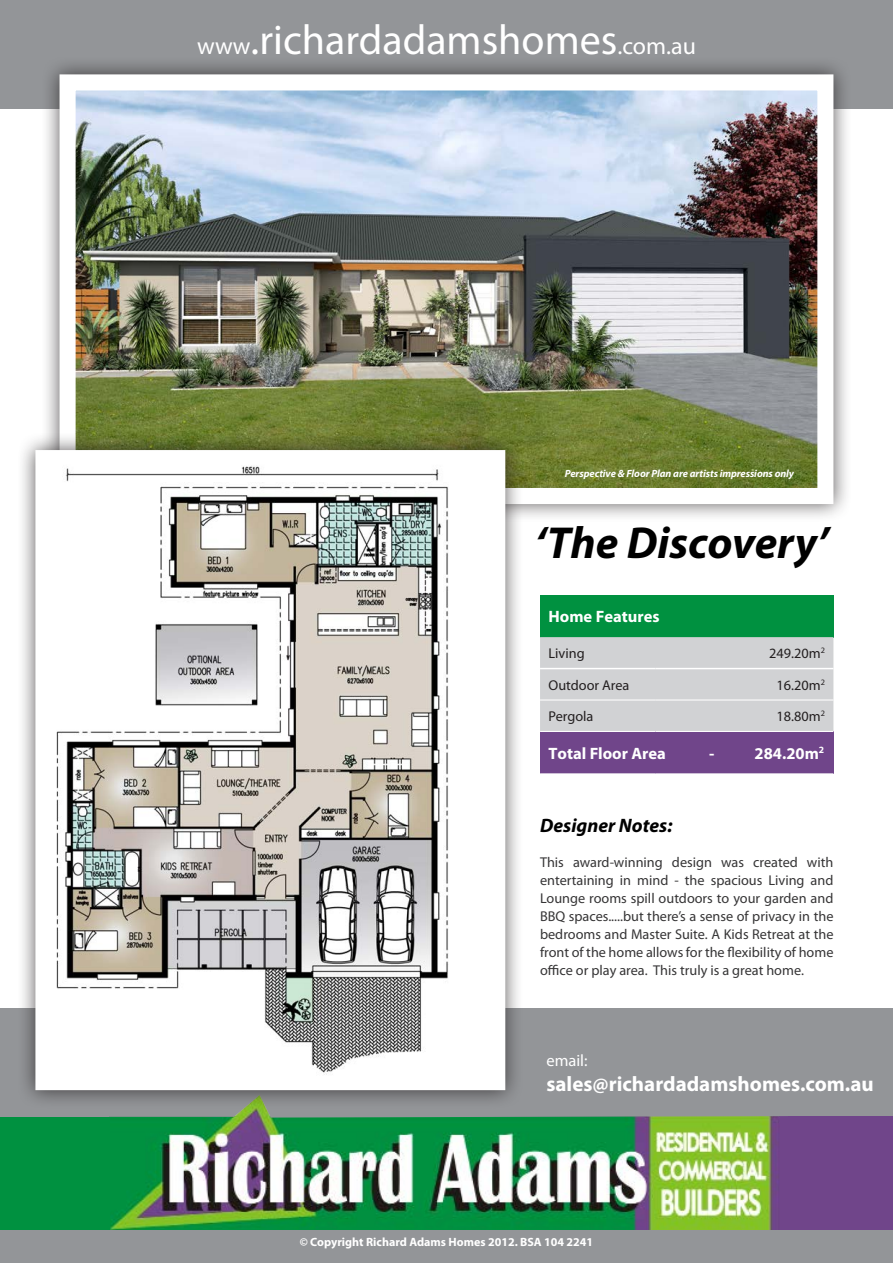
<style>
.page{position:relative;width:893px;height:1263px;background:#fff}
.page>*{position:absolute;margin:0;border:0;box-sizing:border-box;transform-origin:0 0}
.Home_Design_NAME{font:italic 700 45px "Myriad Pro";color:#000}
.t1{font:42px "Myriad Pro";color:#fff}
.t2{font:700 21px "Myriad Pro";color:#fff}
.Home_Features_Headin{font:italic 700 19.5px "Myriad Pro";color:#000}
.Table_Headings{font:700 16.5px "Myriad Pro";color:#fff}
.t3{font:16.5px "Myriad Pro";color:#fff}
.Home_Features_Body_T{font:14.25px/18px "Myriad Pro";color:#363536;text-align:justify}
.Table_Body_Copy{font:14.25px "Myriad Pro";color:#231f20}
.t4{font:700 12px "Myriad Pro";color:#fff}
.t5{font:italic 700 10.5px "Myriad Pro";letter-spacing:-.01em;color:#fff}
.s1{font-size:24px}
</style>
<div class="page">
<div style="left:0;top:1008px;width:893px;height:255px;background:#939598"></div>
<div style="left:0;top:0;width:893px;height:108px;background:#939598"></div>
<img style="left:110px;top:1117px;width:670px;height:112px">
<div style="left:0;top:1117px;width:110px;height:112px;background:#009140"></div>
<div style="left:780px;top:1116px;width:113px;height:113px;background:#70458a"></div>
<svg style="left:109px;top:1109px;width:671px;height:8px"></svg>
<div style="left:41px;top:56px;width:811px;height:467px;background:#231f20;opacity:.75"></div>
<img style="left:51px;top:66px;width:790px;height:446px">
<div style="left:540px;top:595px;width:293px;height:42px;background:#009140"></div>
<div style="left:540px;top:637px;width:293px;height:94px;background:#d1d2d4"></div>
<div style="left:540px;top:731px;width:293px;height:43px;background:#70458a"></div>
<hr style="left:540px;top:699px;width:115px;height:1px;background:#fff">
<hr style="left:655px;top:699px;width:178px;height:1px;background:#fff">
<hr style="left:540px;top:731px;width:115px;height:1px;background:#fff">
<hr style="left:655px;top:731px;width:178px;height:1px;background:#fff">
<hr style="left:540px;top:668px;width:115px;height:1px;background:#fff">
<hr style="left:655px;top:668px;width:178px;height:1px;background:#fff">
<hr style="left:540px;top:773px;width:115px;height:2px;background:#fff">
<hr style="left:655px;top:773px;width:178px;height:2px;background:#fff">
<div style="left:17px;top:431px;width:507px;height:678px;background:#231f20;opacity:.75"></div>
<svg style="left:28px;top:443px;width:485px;height:654px"></svg>
<img style="left:46px;top:459px;width:418px;height:617px">
<h2 class="t1" style="left:197px;top:14px;width:500px"><span class="s1">www</span>.richardadamshomes<span class="s1">.com.au</span></h2>
<p class="t5" style="left:565px;top:466px;width:231px">Perspective &amp; Floor Plan are artists impressions only</p>
<p class="Home_Design_NAME" style="left:535px;top:514px;width:296px">‘The Discovery’</p>
<p class="Table_Headings" style="left:549px;top:606px;width:113px">Home Features</p>
<p class="Table_Body_Copy" style="left:549px;top:645px;width:38px">Living</p>
<p class="Table_Body_Copy" style="left:769px;top:645px;width:57px">249.20m<sup>2</sup></p>
<p class="Table_Body_Copy" style="left:549px;top:676px;width:82px">Outdoor Area</p>
<p class="Table_Body_Copy" style="left:777px;top:676px;width:50px">16.20m<sup>2</sup></p>
<p class="Table_Body_Copy" style="left:549px;top:707px;width:46px">Pergola</p>
<p class="Table_Body_Copy" style="left:777px;top:707px;width:50px">18.80m<sup>2</sup></p>
<p class="Table_Headings" style="left:549px;top:743px;width:119px">Total Floor Area</p>
<p class="Table_Headings" style="left:709px;top:743px;width:7px">-</p>
<p class="Table_Headings" style="left:755px;top:743px;width:71px">284.20m<sup>2</sup></p>
<p class="Home_Features_Headin" style="left:540px;top:812px;width:134px">Designer Notes:</p>
<p class="Home_Features_Body_T" style="left:540px;top:853px;width:295px">This award-winning design was created with entertaining in mind - the spacious Living and Lounge rooms spill outdoors to your garden and BBQ spaces.....but there’s a sense of privacy in the bedrooms and Master Suite. A Kids Retreat at the front of the home allows for the flexibility of home office or play area. This truly is a great home.</p>
<p class="t3" style="left:546px;top:1050px;width:43px">email:</p>
<h3 class="t2" style="left:546px;top:1070px;width:329px">sales@richardadamshomes.com.au</h3>
<p class="t4" style="left:300px;top:1234px;width:295px">© Copyright Richard Adams Homes 2012. BSA 104 2241</p>
</div>
